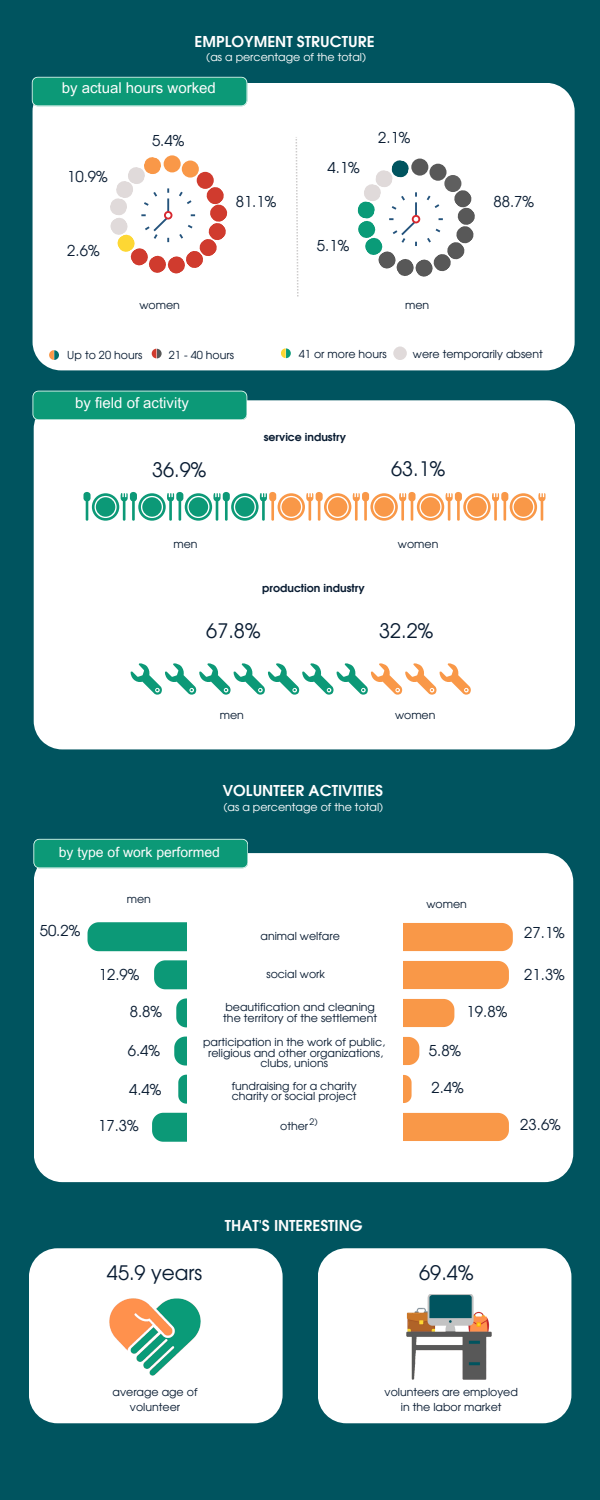
<style>
.page{position:relative;width:600px;height:1500px;background:#00545f}
.page>*{position:absolute;margin:0;border:0;box-sizing:border-box;transform-origin:0 0}
.t1{font:20px "Evolventa";color:#091c32}
.t2{font:15px "Evolventa";color:#091c32}
.t3{font:700 15px "Evolventa";color:#fff}
.t4{font:15px "Arial MT Pro";color:#fdfdfd}
.t5{font:700 15px "Evolventa";color:#fdfdfd}
.t6{font:14px "Arial MT Pro";color:#fdfdfd}
.t7{font:11px/10.5px "Evolventa";color:#091c32;text-align:center}
.t8{font:11px "Evolventa";color:#fff}
.t9{font:700 11px "Evolventa";color:#091c32}
.t10{font:9px "Evolventa";color:#091c32}
</style>
<div class="page">
<div style="left:34px;top:400px;width:541px;height:349px;background:#fff"></div>
<div style="left:33px;top:83px;width:542px;height:287px;background:#fff"></div>
<svg style="left:32px;top:77px;width:215px;height:29px;background:#169d7c"></svg>
<div style="left:34px;top:853px;width:539px;height:329px;background:#fff;border-radius:28px"></div>
<div style="left:29px;top:1248px;width:254px;height:175px;background:#fff;border-radius:28px"></div>
<div style="left:404px;top:923px;width:109px;height:28px;background:#f99848"></div>
<div style="left:404px;top:961px;width:105px;height:28px;background:#f99848"></div>
<svg style="left:404px;top:999px;width:50px;height:28px"></svg>
<svg style="left:404px;top:1037px;width:15px;height:28px"></svg>
<svg style="left:404px;top:1075px;width:8px;height:28px"></svg>
<div style="left:404px;top:1113px;width:105px;height:28px;background:#f99848"></div>
<svg style="left:152px;top:1113px;width:34px;height:29px"></svg>
<svg style="left:178px;top:1075px;width:8px;height:29px"></svg>
<svg style="left:174px;top:1037px;width:12px;height:29px"></svg>
<svg style="left:176px;top:998px;width:10px;height:29px"></svg>
<svg style="left:154px;top:960px;width:32px;height:29px"></svg>
<div style="left:88px;top:922px;width:98px;height:29px;background:#0c9977"></div>
<svg style="left:33px;top:391px;width:214px;height:29px;background:#169d7c"></svg>
<svg style="left:393px;top:347px;width:14px;height:13px"></svg>
<svg style="left:49px;top:350px;width:10px;height:10px"></svg>
<svg style="left:152px;top:349px;width:9px;height:9px"></svg>
<svg style="left:281px;top:348px;width:10px;height:10px"></svg>
<svg style="left:109px;top:156px;width:119px;height:119px;background:#f3d9d1"></svg>
<div style="left:164px;top:211px;width:8px;height:9px;border:2px solid #d7282f;border-radius:50%"></div>
<svg style="left:33px;top:839px;width:215px;height:29px;background:#169d7c"></svg>
<svg style="left:357px;top:159px;width:119px;height:119px;background:#ced7d6"></svg>
<div style="left:412px;top:215px;width:8px;height:8px;border:2px solid #d7282f;border-radius:50%"></div>
<svg style="left:83px;top:492px;width:176px;height:29px;background:#7ec9b7"></svg>
<svg style="left:269px;top:492px;width:175px;height:29px;background:#fbc89d"></svg>
<svg style="left:131px;top:663px;width:233px;height:32px;background:#b3dfd4"></svg>
<svg style="left:371px;top:663px;width:100px;height:32px;background:#fddec5"></svg>
<div style="left:318px;top:1248px;width:253px;height:175px;background:#fff;border-radius:28px"></div>
<img style="left:109px;top:1298px;width:91px;height:77px">
<img style="left:406px;top:1294px;width:86px;height:86px">
<svg style="left:296px;top:137px;width:3px;height:160px"></svg>
<p class="t3" style="left:195px;top:35px;width:181px">EMPLOYMENT STRUCTURE</p>
<h5 class="t8" style="left:206px;top:53px;width:161px">(as a percentage of the total)</h5>
<h3 class="t4" style="left:62px;top:83px;width:156px">by actual hours worked</h3>
<h5 class="t2" style="left:67px;top:170px;width:42px">10.9%</h5>
<h3 class="t2" style="left:67px;top:244px;width:34px">2.6%</h3>
<h3 class="t2" style="left:152px;top:134px;width:34px">5.4%</h3>
<h3 class="t7" style="left:140px;top:301px;width:42px">women</h3>
<h3 class="t2" style="left:236px;top:195px;width:42px">81.1%</h3>
<p class="t2" style="left:328px;top:161px;width:34px">4.1%</p>
<h3 class="t2" style="left:378px;top:131px;width:34px">2.1%</h3>
<h3 class="t2" style="left:317px;top:239px;width:34px">5.1%</h3>
<h3 class="t7" style="left:405px;top:301px;width:26px">men</h3>
<h3 class="t2" style="left:493px;top:195px;width:42px">88.7%</h3>
<h2 class="t7" style="left:67px;top:350px;width:77px">Up to 20 hours</h2>
<h3 class="t7" style="left:169px;top:350px;width:67px">21 - 40 hours</h3>
<h5 class="t7" style="left:299px;top:349px;width:89px">41 or more hours</h5>
<h3 class="t7" style="left:413px;top:349px;width:131px">were temporarily absent</h3>
<p class="t4" style="left:75px;top:397px;width:115px">by field of activity</p>
<p class="t9" style="left:264px;top:433px;width:84px">service industry</p>
<p class="t1" style="left:152px;top:461px;width:56px">36.9%</p>
<p class="t1" style="left:391px;top:460px;width:56px">63.1%</p>
<h3 class="t7" style="left:173px;top:539px;width:26px">men</h3>
<p class="t9" style="left:262px;top:583px;width:104px">production industry</p>
<p class="t1" style="left:206px;top:622px;width:56px">67.8%</p>
<h3 class="t7" style="left:398px;top:539px;width:42px">women</h3>
<h5 class="t1" style="left:379px;top:622px;width:56px">32.2%</h5>
<h3 class="t7" style="left:220px;top:710px;width:26px">men</h3>
<h3 class="t7" style="left:395px;top:710px;width:42px">women</h3>
<h5 class="t3" style="left:223px;top:784px;width:162px">VOLUNTEER ACTIVITIES</h5>
<h5 class="t8" style="left:224px;top:802px;width:161px">(as a percentage of the total)</h5>
<p class="t6" style="left:59px;top:847px;width:163px">by type of work performed</p>
<h3 class="t7" style="left:127px;top:895px;width:26px">men</h3>
<h3 class="t7" style="left:427px;top:899px;width:42px">women</h3>
<h5 class="t2" style="left:40px;top:924px;width:42px">50.2%</h5>
<p class="t7" style="left:261px;top:931px;width:81px">animal welfare</p>
<h3 class="t2" style="left:524px;top:926px;width:42px">27.1%</h3>
<h5 class="t2" style="left:99px;top:968px;width:42px">12.9%</h5>
<p class="t7" style="left:266px;top:970px;width:60px">social work</p>
<h5 class="t2" style="left:524px;top:968px;width:42px">21.3%</h5>
<p class="t2" style="left:130px;top:1005px;width:34px">8.8%</p>
<h5 class="t7" style="left:223px;top:1003px;width:155px;text-align:left">beautification and cleaning the territory of the settlement</h5>
<h5 class="t2" style="left:467px;top:1005px;width:42px">19.8%</h5>
<h1 class="t2" style="left:128px;top:1044px;width:34px">6.4%</h1>
<p class="t7" style="left:203px;top:1038px;width:184px">participation in the work of public, religious and other organizations, clubs, unions</p>
<h1 class="t2" style="left:429px;top:1044px;width:34px">5.8%</h1>
<h1 class="t2" style="left:129px;top:1083px;width:34px">4.4%</h1>
<h5 class="t7" style="left:232px;top:1081px;width:126px;text-align:left">fundraising for a charity charity or social project</h5>
<h4 class="t2" style="left:432px;top:1081px;width:34px">2.4%</h4>
<h4 class="t2" style="left:98px;top:1119px;width:42px">17.3%</h4>
<h5 class="t10" style="left:310px;top:1118px;width:10px">2)</h5>
<h5 class="t7" style="left:280px;top:1121px;width:30px">other</h5>
<h1 class="t2" style="left:520px;top:1118px;width:42px">23.6%</h1>
<h3 class="t5" style="left:225px;top:1219px;width:139px">THAT'S INTERESTING</h3>
<h5 class="t1" style="left:107px;top:1264px;width:97px">45.9 years</h5>
<h3 class="t1" style="left:419px;top:1264px;width:56px">69.4%</h3>
<p class="t7" style="left:113px;top:1386px;width:86px;line-height:15px">average age of volunteer</p>
<h2 class="t7" style="left:385px;top:1386px;width:135px;line-height:15px">volunteers are employed in the labor market</h2>
</div>
